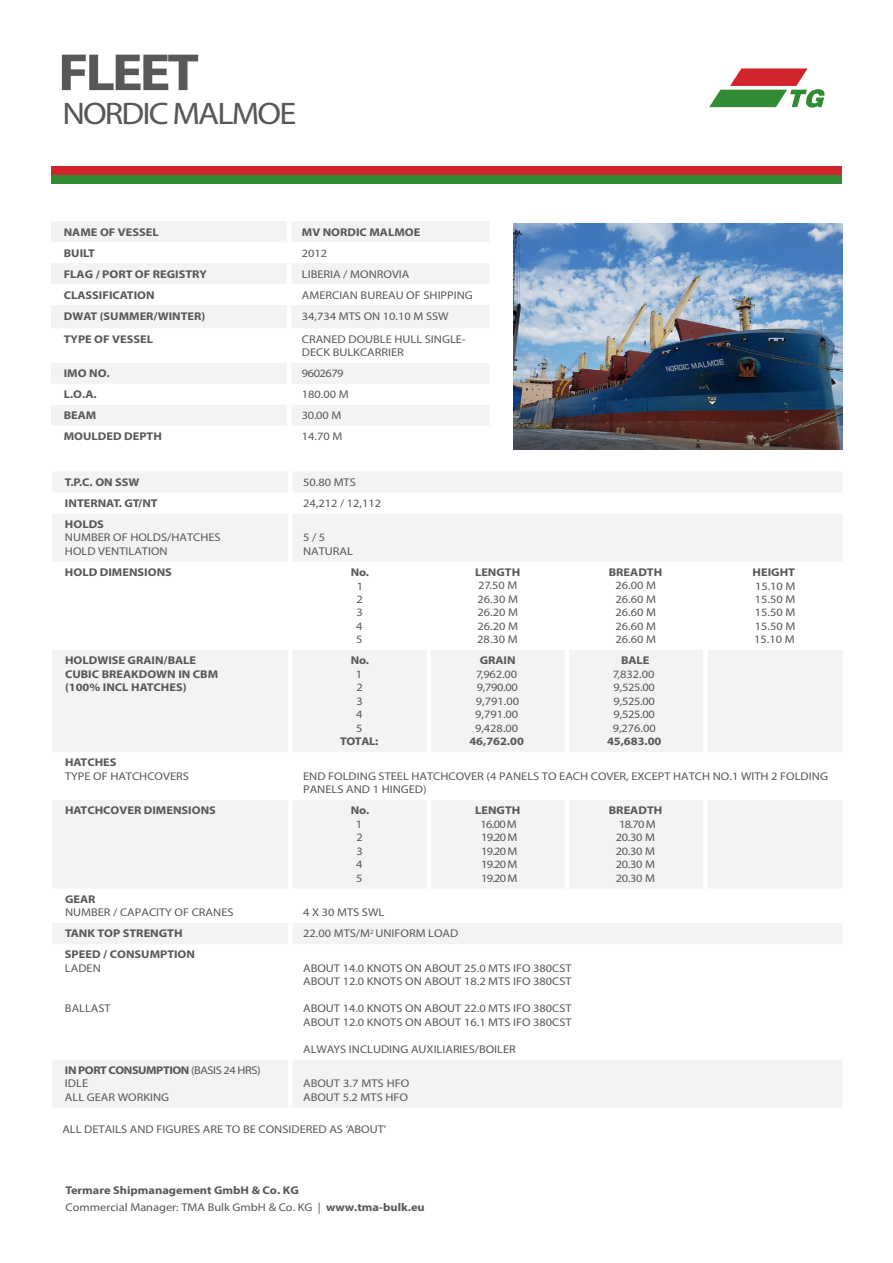
<style>
.page{position:relative;width:893px;height:1263px;background:#fff}
.page>*{position:absolute;margin:0;border:0;box-sizing:border-box;transform-origin:0 0}
.t1{font:700 52.65px "Myriad Pro";letter-spacing:-.055em;color:#57585a;scale:1.1 1}
.t2{font:31.2px "Myriad Pro";letter-spacing:-.055em;color:#57585a;scale:1.1 1}
.t3{font:11.25px/13.5px "Myriad Pro";color:#57585a;scale:1.1 1}
.t4{font:700 11.25px/13.5px "Myriad Pro";color:#57585a;scale:1.1 1}
.t5{font:11.25px/13.4px "Myriad Pro";letter-spacing:-.025em;color:#57585a;scale:1.1 1}
.t6{font:11.25px "Myriad Pro";letter-spacing:-.035em;color:#57585a;scale:1.1 1}
.s1{font-weight:700}
.s2{font-weight:400}
</style>
<div class="page">
<div style="left:51px;top:166px;width:791px;height:9px;background:#d1232a"></div>
<div style="left:51px;top:175px;width:791px;height:8px;background:#318b34"></div>
<svg style="left:709px;top:68px;width:116px;height:40px"></svg>
<img style="left:514px;top:224px;width:329px;height:225px">
<svg style="left:52px;top:472px;width:790px;height:472px;fill:#f2f3f4"></svg>
<div style="left:52px;top:1060px;width:790px;height:47px;background:#f2f3f4"></div>
<div style="left:288px;top:471px;width:5px;height:21px;background:#fff"></div>
<div style="left:288px;top:492px;width:5px;height:21px;background:#fff"></div>
<div style="left:288px;top:513px;width:5px;height:48px;background:#fff"></div>
<div style="left:288px;top:561px;width:5px;height:89px;background:#fff"></div>
<div style="left:426px;top:561px;width:5px;height:89px;background:#fff"></div>
<hr style="left:565px;top:561px;width:4px;height:89px;background:#fff">
<div style="left:703px;top:561px;width:5px;height:89px;background:#fff"></div>
<div style="left:288px;top:650px;width:5px;height:102px;background:#fff"></div>
<div style="left:426px;top:650px;width:5px;height:102px;background:#fff"></div>
<hr style="left:565px;top:650px;width:4px;height:102px;background:#fff">
<div style="left:703px;top:650px;width:5px;height:102px;background:#fff"></div>
<div style="left:288px;top:752px;width:5px;height:48px;background:#fff"></div>
<div style="left:288px;top:800px;width:5px;height:88px;background:#fff"></div>
<div style="left:426px;top:800px;width:5px;height:88px;background:#fff"></div>
<hr style="left:565px;top:800px;width:4px;height:88px;background:#fff">
<div style="left:703px;top:800px;width:5px;height:88px;background:#fff"></div>
<div style="left:288px;top:888px;width:5px;height:35px;background:#fff"></div>
<div style="left:288px;top:1059px;width:5px;height:48px;background:#fff"></div>
<div style="left:288px;top:923px;width:5px;height:21px;background:#fff"></div>
<div style="left:51px;top:221px;width:438px;height:21px;background:#f2f3f4"></div>
<svg style="left:51px;top:263px;width:438px;height:163px;fill:#f2f3f4"></svg>
<hr style="left:287px;top:221px;width:4px;height:21px;background:#fff">
<hr style="left:287px;top:263px;width:4px;height:21px;background:#fff">
<hr style="left:287px;top:284px;width:4px;height:21px;background:#fff">
<hr style="left:287px;top:305px;width:4px;height:23px;background:#fff">
<hr style="left:287px;top:328px;width:4px;height:35px;background:#fff">
<hr style="left:287px;top:363px;width:4px;height:21px;background:#fff">
<hr style="left:287px;top:384px;width:4px;height:21px;background:#fff">
<hr style="left:287px;top:405px;width:4px;height:21px;background:#fff">
<h1 class="t1" style="left:58px;top:38px;width:130px">FLEET</h1>
<h2 class="t2" style="left:62px;top:94px;width:214px">NORDIC MALMOE</h2>
<p class="t4" style="left:64px;top:225px;width:88px">NAME OF VESSEL</p>
<p class="t4" style="left:302px;top:225px;width:109px">MV NORDIC MALMOE</p>
<p class="t4" style="left:64px;top:246px;width:30px">BUILT</p>
<p class="t3" style="left:302px;top:246px;width:25px">2012</p>
<p class="t4" style="left:64px;top:267px;width:132px">FLAG / PORT OF REGISTRY</p>
<p class="t3" style="left:302px;top:267px;width:99px">LIBERIA / MONROVIA</p>
<p class="t4" style="left:64px;top:288px;width:84px">CLASSIFICATION</p>
<p class="t3" style="left:302px;top:288px;width:157px">AMERCIAN BUREAU OF SHIPPING</p>
<p class="t4" style="left:64px;top:309px;width:130px">DWAT (SUMMER/WINTER)</p>
<p class="t3" style="left:302px;top:309px;width:135px">34,734 MTS ON 10.10 M SSW</p>
<p class="t4" style="left:64px;top:332px;width:83px">TYPE OF VESSEL</p>
<p class="t3" style="left:302px;top:332px;width:150px">CRANED DOUBLE HULL SINGLE-<br>DECK BULKCARRIER</p>
<p class="t4" style="left:64px;top:366px;width:43px">IMO NO.</p>
<p class="t6" style="left:302px;top:366px;width:39px">9602679</p>
<p class="t4" style="left:64px;top:387px;width:31px">L.O.A.</p>
<p class="t3" style="left:302px;top:387px;width:44px">180.00 M</p>
<p class="t4" style="left:64px;top:408px;width:31px">BEAM</p>
<p class="t3" style="left:302px;top:408px;width:37px">30.00 M</p>
<p class="t4" style="left:64px;top:429px;width:91px">MOULDED DEPTH</p>
<p class="t3" style="left:302px;top:429px;width:38px">14.70 M</p>
<p class="t4" style="left:65px;top:475px;width:69px">T.P.C. ON SSW</p>
<p class="t3" style="left:303px;top:475px;width:49px">50.80 MTS</p>
<p class="t4" style="left:65px;top:496px;width:86px">INTERNAT. GT/NT</p>
<p class="t3" style="left:303px;top:496px;width:72px">24,212 / 12,112</p>
<p class="t4" style="left:65px;top:517px;width:37px">HOLDS</p>
<p class="t3" style="left:65px;top:531px;width:143px">NUMBER OF HOLDS/HATCHES<br>HOLD VENTILATION</p>
<p class="t3" style="left:303px;top:531px;width:47px">5 / 5<br>NATURAL</p>
<p class="t4" style="left:65px;top:565px;width:99px">HOLD DIMENSIONS</p>
<p class="t4" style="left:351px;top:565px;width:18px">No.</p>
<p class="t3" style="left:356px;top:579px;width:8px;text-align:justify">1<br>2<br>3<br>4<br>5</p>
<p class="t4" style="left:65px;top:653px;width:141px">HOLDWISE GRAIN/BALE<br>CUBIC BREAKDOWN IN CBM (100% INCL HATCHES)</p>
<p class="t4" style="left:351px;top:653px;width:18px">No.</p>
<p class="t3" style="left:356px;top:668px;width:8px;text-align:justify">1<br>2<br>3<br>4<br>5</p>
<p class="t4" style="left:340px;top:734px;width:36px">TOTAL:</p>
<p class="t4" style="left:475px;top:565px;width:43px">LENGTH</p>
<p class="t3" style="left:477px;top:579px;width:39px;text-align:justify">27.50 M 26.30 M 26.20 M 26.20 M 28.30 M</p>
<p class="t4" style="left:480px;top:653px;width:34px">GRAIN</p>
<p class="t3" style="left:475px;top:667px;width:42px">7,962.00<br>9,790.00<br>9,791.00<br>9,791.00<br>9,428.00</p>
<p class="t4" style="left:469px;top:734px;width:51px">46,762.00</p>
<p class="t4" style="left:609px;top:565px;width:50px">BREADTH</p>
<p class="t3" style="left:615px;top:579px;width:38px;text-align:justify">26.00 M 26.60 M 26.60 M 26.60 M 26.60 M</p>
<p class="t4" style="left:621px;top:653px;width:27px">BALE</p>
<p class="t5" style="left:613px;top:668px;width:41px">7,832.00<br>9,525.00<br>9,525.00<br>9,525.00<br>9,276.00</p>
<p class="t4" style="left:607px;top:734px;width:51px">45,683.00</p>
<p class="t4" style="left:753px;top:565px;width:40px">HEIGHT</p>
<p class="t3" style="left:754px;top:579px;width:39px;text-align:justify">15.10 M 15.50 M 15.50 M 15.50 M 15.10 M</p>
<p class="t4" style="left:65px;top:755px;width:48px">HATCHES</p>
<p class="t3" style="left:65px;top:769px;width:114px">TYPE OF HATCHCOVERS</p>
<p class="t3" style="left:303px;top:769px;width:479px">END FOLDING STEEL HATCHCOVER (4 PANELS TO EACH COVER, EXCEPT HATCH NO.1 WITH 2 FOLDING<br>PANELS AND 1 HINGED)</p>
<p class="t4" style="left:65px;top:803px;width:139px">HATCHCOVER DIMENSIONS</p>
<p class="t4" style="left:351px;top:803px;width:18px">No.</p>
<p class="t3" style="left:356px;top:817px;width:8px;text-align:justify">1<br>2<br>3<br>4<br>5</p>
<p class="t4" style="left:475px;top:803px;width:43px">LENGTH</p>
<p class="t3" style="left:480px;top:817px;width:35px;text-align:justify">16.00 M 19.20 M 19.20 M 19.20 M 19.20 M</p>
<p class="t4" style="left:609px;top:803px;width:50px">BREADTH</p>
<p class="t5" style="left:616px;top:817px;width:38px;text-align:center">18.70 M<br>20.30 M<br>20.30 M<br>20.30 M<br>20.30 M</p>
<p class="t4" style="left:65px;top:892px;width:29px">GEAR</p>
<p class="t3" style="left:65px;top:906px;width:155px">NUMBER / CAPACITY OF CRANES</p>
<p class="t3" style="left:303px;top:906px;width:75px">4 X 30 MTS SWL</p>
<p class="t4" style="left:65px;top:926px;width:108px">TANK TOP STRENGTH</p>
<p class="t3" style="left:303px;top:927px;width:143px">22.00 MTS/M<sup>2</sup> UNIFORM LOAD</p>
<p class="t4" style="left:65px;top:947px;width:120px">SPEED / CONSUMPTION</p>
<p class="t3" style="left:65px;top:961px;width:34px">LADEN</p>
<p class="t3" style="left:65px;top:1002px;width:43px">BALLAST</p>
<p class="t3" style="left:303px;top:961px;width:246px">ABOUT 14.0 KNOTS ON ABOUT 25.0 MTS IFO 380CST<br>ABOUT 12.0 KNOTS ON ABOUT 18.2 MTS IFO 380CST</p>
<p class="t3" style="left:303px;top:1002px;width:246px">ABOUT 14.0 KNOTS ON ABOUT 22.0 MTS IFO 380CST<br>ABOUT 12.0 KNOTS ON ABOUT 16.1 MTS IFO 380CST</p>
<p class="t3" style="left:303px;top:1042px;width:195px">ALWAYS INCLUDING AUXILIARIES/BOILER</p>
<p class="t3" style="left:65px;top:1063px;width:179px"><span class="s1">IN PORT CONSUMPTION</span> (BASIS 24 HRS)<br>IDLE<br>ALL GEAR WORKING</p>
<p class="t3" style="left:303px;top:1077px;width:98px">ABOUT 3.7 MTS HFO<br>ABOUT 5.2 MTS HFO</p>
<p class="t3" style="left:62px;top:1122px;width:296px">ALL DETAILS AND FIGURES ARE TO BE CONSIDERED AS ‘ABOUT’</p>
<p class="t4" style="left:66px;top:1181px;width:328px;line-height:17.1px">Termare Shipmanagement GmbH &amp; Co. KG<br><span class="s2">Commercial Manager: TMA Bulk GmbH &amp; Co. KG |</span> www.tma-bulk.eu</p>
</div>
